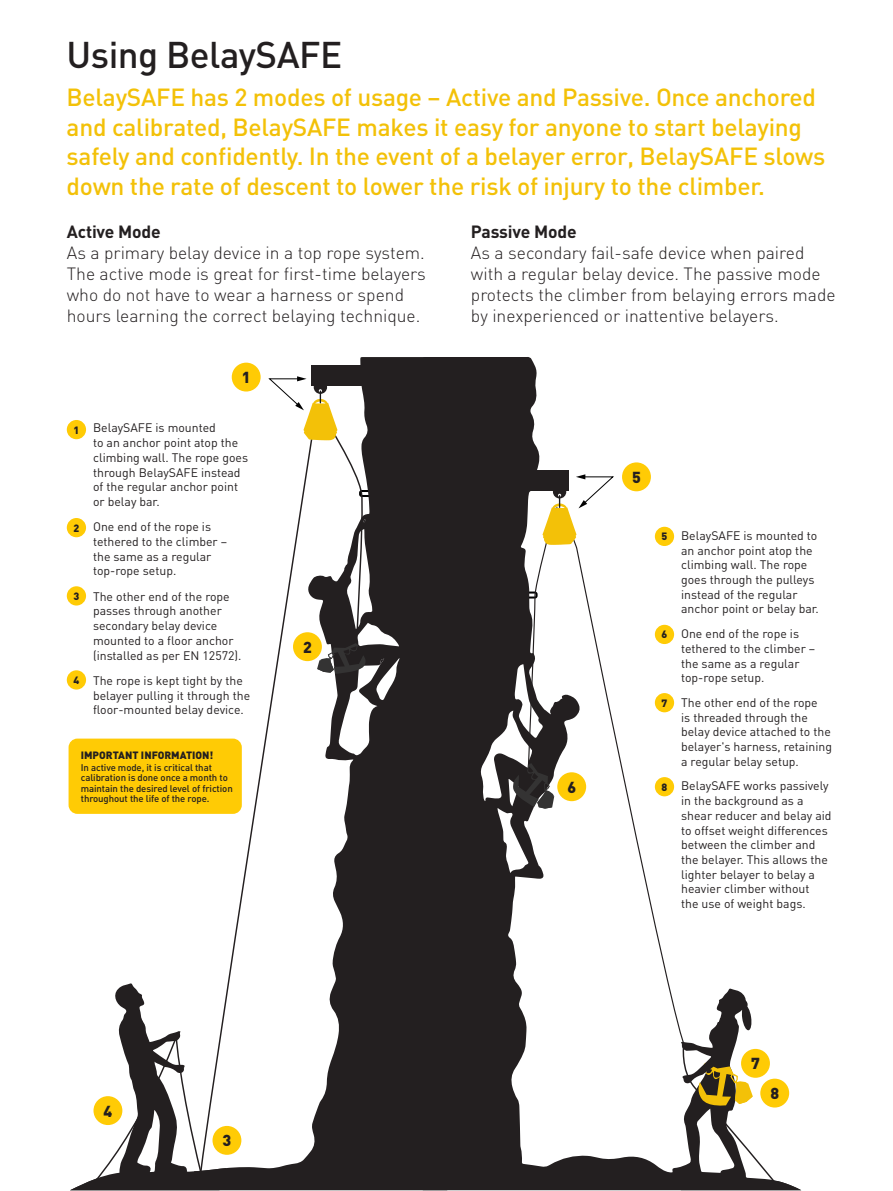
<style>
.page{position:relative;width:893px;height:1191px;background:#fff}
.page>*{position:absolute;margin:0;border:0;box-sizing:border-box;transform-origin:0 0}
.t1{font:500 36.75px "DIN";letter-spacing:-.015em;color:#231f20}
.t2{font:500 24.5px/29.4px "DIN";letter-spacing:-.01em;color:#f3c108}
.t3{font:300 17.5px/21px "DIN";color:#231f20}
.t4{font:700 17.5px "DIN";letter-spacing:-.01em;color:#231f20}
.t5{font:900 15.75px "DIN";color:#231f20}
.t6{font:12.25px/14.7px "DINCE";color:#231f20}
.t7{font:900 10.5px "DIN";color:#231f20}
.t8{font:500 9.62px/10.5px "DIN";letter-spacing:-.01em;color:#231f20}
</style>
<div class="page">
<svg style="left:447px;top:357px;width:223px;height:833px;fill:#231f20"></svg>
<svg style="left:527px;top:493px;width:148px;height:556px"></svg>
<svg style="left:70px;top:357px;width:377px;height:833px"></svg>
<svg style="left:379px;top:658px;width:5px;height:7px"></svg>
<svg style="left:199px;top:403px;width:165px;height:773px"></svg>
<div style="left:511px;top:470px;width:57px;height:21px;background:#231f20"></div>
<div style="left:312px;top:366px;width:57px;height:20px;background:#231f20"></div>
<svg style="left:512px;top:763px;width:42px;height:45px"></svg>
<svg style="left:317px;top:643px;width:51px;height:31px"></svg>
<svg style="left:670px;top:988px;width:131px;height:202px"></svg>
<svg style="left:70px;top:983px;width:157px;height:207px"></svg>
<svg style="left:267px;top:376px;width:70px;height:64px"></svg>
<svg style="left:543px;top:474px;width:72px;height:71px"></svg>
<div style="left:69px;top:738px;width:173px;height:76px;background:#ffcb05;border-radius:9px"></div>
<div style="left:67px;top:420px;width:19px;height:19px;background:#ffcb05;border-radius:50%"></div>
<div style="left:67px;top:518px;width:19px;height:19px;background:#ffcb05;border-radius:50%"></div>
<div style="left:67px;top:586px;width:19px;height:19px;background:#ffcb05;border-radius:50%"></div>
<div style="left:67px;top:670px;width:19px;height:19px;background:#ffcb05;border-radius:50%"></div>
<div style="left:655px;top:527px;width:19px;height:19px;background:#ffcb05;border-radius:50%"></div>
<div style="left:655px;top:625px;width:19px;height:19px;background:#ffcb05;border-radius:50%"></div>
<div style="left:655px;top:693px;width:19px;height:19px;background:#ffcb05;border-radius:50%"></div>
<div style="left:655px;top:777px;width:19px;height:19px;background:#ffcb05;border-radius:50%"></div>
<div style="left:622px;top:462px;width:29px;height:29px;background:#ffcb05;border-radius:50%"></div>
<div style="left:557px;top:772px;width:29px;height:29px;background:#ffcb05;border-radius:50%"></div>
<div style="left:293px;top:632px;width:29px;height:29px;background:#ffcb05;border-radius:50%"></div>
<div style="left:741px;top:1049px;width:29px;height:28px;background:#ffcb05;border-radius:50%"></div>
<div style="left:212px;top:1126px;width:29px;height:28px;background:#ffcb05;border-radius:50%"></div>
<div style="left:760px;top:1078px;width:29px;height:29px;background:#ffcb05;border-radius:50%"></div>
<div style="left:93px;top:1096px;width:29px;height:29px;background:#ffcb05;border-radius:50%"></div>
<div style="left:232px;top:363px;width:29px;height:28px;background:#ffcb05;border-radius:50%"></div>
<h1 class="t1" style="left:67px;top:31px;width:277px">Using BelaySAFE</h1>
<p class="t2" style="left:67px;top:82px;width:760px">BelaySAFE has 2 modes of usage – Active and Passive. Once anchored and calibrated, BelaySAFE makes it easy for anyone to start belaying safely and confidently. In the event of a belayer error, BelaySAFE slows down the rate of descent to lower the risk of injury to the climber.</p>
<h3 class="t4" style="left:67px;top:220px;width:95px">Active Mode</h3>
<h3 class="t3" style="left:67px;top:242px;width:361px">As a primary belay device in a top rope system.<br>The active mode is great for first-time belayers who do not have to wear a harness or spend hours learning the correct belaying technique.</h3>
<p class="t5" style="left:242px;top:367px;width:10px">1</p>
<p class="t6" style="left:93px;top:420px;width:157px">BelaySAFE is mounted<br>to an anchor point atop the climbing wall. The rope goes through BelaySAFE instead of the regular anchor point or belay bar.</p>
<p class="t6" style="left:93px;top:519px;width:136px">One end of the rope is tethered to the climber – the same as a regular top-rope setup.</p>
<p class="t6" style="left:93px;top:588px;width:150px">The other end of the rope passes through another secondary belay device mounted to a floor anchor (installed as per EN 12572).</p>
<p class="t6" style="left:93px;top:673px;width:159px">The rope is kept tight by the belayer pulling it through the floor-mounted belay device.</p>
<p class="t7" style="left:81px;top:747px;width:134px">IMPORTANT INFORMATION!</p>
<p class="t8" style="left:81px;top:761px;width:153px">In active mode, it is critical that calibration is done once a month to maintain the desired level of friction throughout the life of the rope.</p>
<p class="t7" style="left:74px;top:423px;width:7px">1</p>
<p class="t7" style="left:74px;top:521px;width:7px">2</p>
<p class="t7" style="left:74px;top:589px;width:7px">3</p>
<p class="t7" style="left:74px;top:673px;width:7px">4</p>
<p class="t5" style="left:303px;top:636px;width:10px">2</p>
<h3 class="t4" style="left:471px;top:220px;width:107px">Passive Mode</h3>
<h3 class="t3" style="left:471px;top:242px;width:366px">As a secondary fail-safe device when paired with a regular belay device. The passive mode protects the climber from belaying errors made by inexperienced or inattentive belayers.</h3>
<p class="t5" style="left:567px;top:776px;width:10px">6</p>
<p class="t5" style="left:632px;top:466px;width:10px">5</p>
<p class="t7" style="left:662px;top:529px;width:7px">5</p>
<p class="t7" style="left:662px;top:627px;width:7px">6</p>
<p class="t7" style="left:662px;top:696px;width:7px">7</p>
<p class="t7" style="left:662px;top:780px;width:7px">8</p>
<p class="t6" style="left:681px;top:528px;width:139px">BelaySAFE is mounted to an anchor point atop the climbing wall. The rope goes through the pulleys instead of the regular anchor point or belay bar.</p>
<p class="t6" style="left:681px;top:626px;width:136px">One end of the rope is tethered to the climber – the same as a regular top-rope setup.</p>
<p class="t6" style="left:681px;top:695px;width:152px">The other end of the rope<br>is threaded through the belay device attached to the belayer's harness, retaining a regular belay setup.</p>
<p class="t6" style="left:681px;top:778px;width:152px">BelaySAFE works passively in the background as a shear reducer and belay aid to offset weight differences between the climber and the belayer. This allows the lighter belayer to belay a heavier climber without<br>the use of weight bags.</p>
<p class="t5" style="left:104px;top:1100px;width:10px">4</p>
<p class="t5" style="left:223px;top:1130px;width:10px">3</p>
<p class="t5" style="left:751px;top:1053px;width:10px">7</p>
<p class="t5" style="left:770px;top:1082px;width:10px">8</p>
</div>
